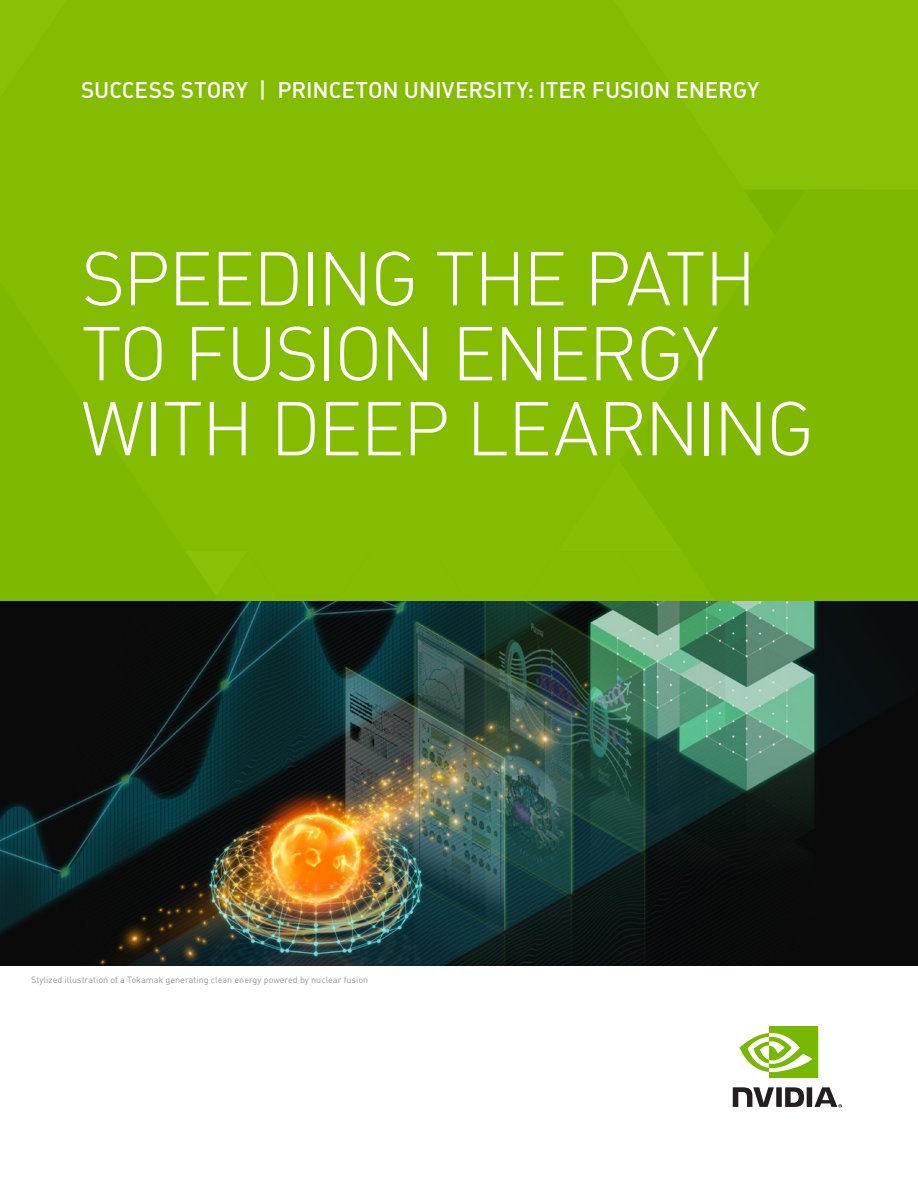
<style>
.page{position:relative;width:918px;height:1188px;background:#fff}
.page>*{position:absolute;margin:0;border:0;box-sizing:border-box;transform-origin:0 0}
.Cover_Title{font:300 75px/75px "DIN Pro";letter-spacing:-.035em;color:#fff}
.Cover_Folios{font:500 22.5px "DIN Pro";letter-spacing:-.005em;color:#fff}
.p_-_Caption{font:9px "DIN Pro";color:#939598}
</style>
<div class="page">
<div style="left:0;top:0;width:619px;height:602px;background:#83bc00"></div>
<div style="left:619px;top:190px;width:299px;height:412px;background:#7eb800"></div>
<div style="left:0;top:263px;width:216px;height:339px;background:#7eb800"></div>
<div style="left:588px;top:0;width:330px;height:190px;background:#88c106"></div>
<svg style="left:733px;top:1087px;width:109px;height:21px"></svg>
<svg style="left:740px;top:1026px;width:78px;height:52px"></svg>
<img style="left:0;top:602px;width:918px;height:364px">
<p class="Cover_Folios" style="left:81px;top:75px;width:680px">SUCCESS STORY | PRINCETON UNIVERSITY: ITER FUSION ENERGY</p>
<p class="Cover_Title" style="left:81px;top:238px;width:735px">SPEEDING THE PATH<br>TO FUSION ENERGY<br>WITH DEEP LEARNING</p>
<p class="p_-_Caption" style="left:31px;top:974px;width:338px">Stylized illustration of a Tokamak generating clean energy powered by nuclear fusion</p>
</div>
